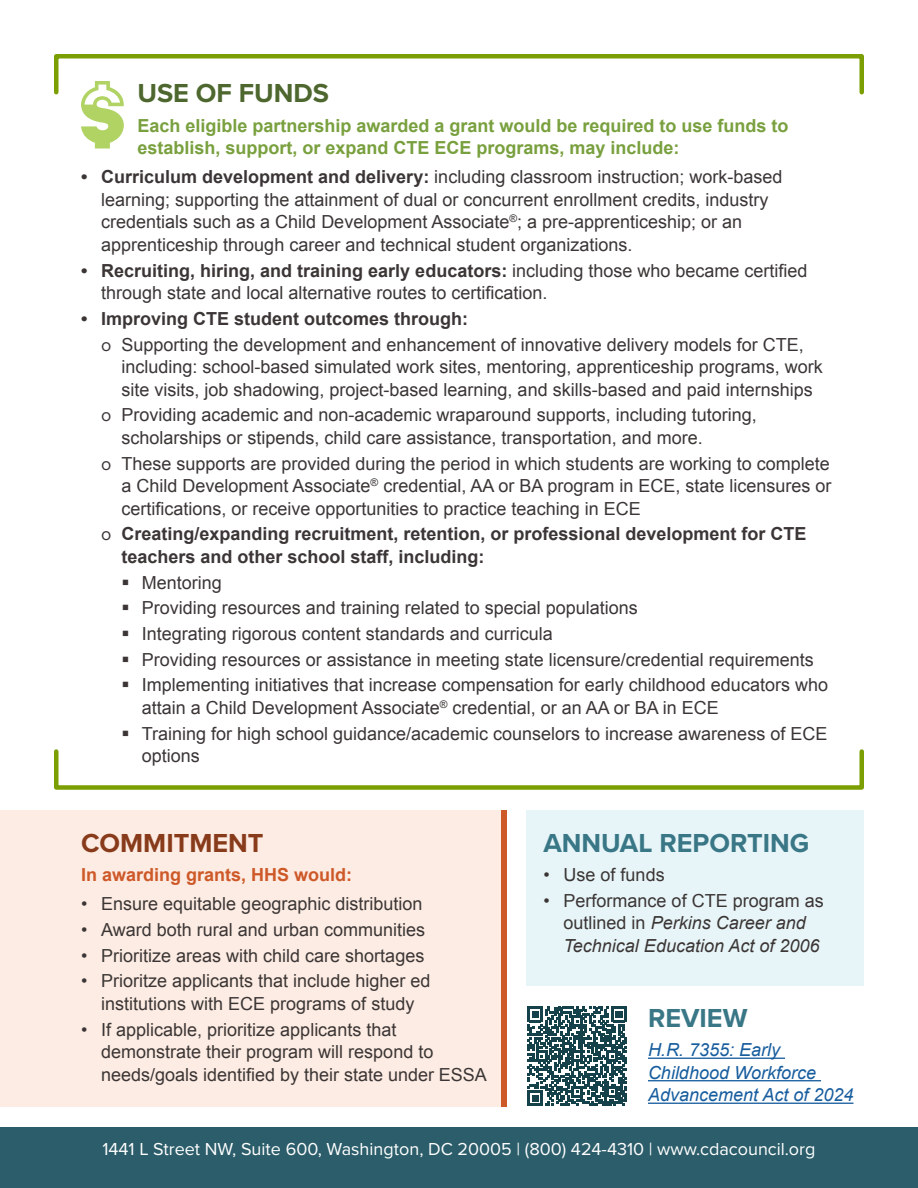
<style>
.page{position:relative;width:918px;height:1188px;background:#fff}
.page>*{position:absolute;margin:0;border:0;box-sizing:border-box;transform-origin:0 0}
.Section_Titles{font:700 27px "Proxima Nova";color:#397787}
.Section_Titles-2{font:700 27px "Proxima Nova";color:#883b1b}
.Section_Titles-3{font:700 27px "Proxima Nova";color:#4d672e}
.t1{font:18px/22.5px "Arial";color:#3b3635}
.t2{font:700 18px/22.5px "Arial";color:#3b3635}
.Body_Copy{font:700 18px/22.5px "Arial";color:#79a03e}
.t3{font:italic 18px/22.5px "Arial";color:#3b3635}
.t4{font:18px "Proxima Nova";color:#fff}
.Body_Copy-2{font:italic 18px/22.5px "Arial";color:#175d9e}
.Body_Copy-3{font:700 18px "Arial";color:#cd5928}
.s1{font-weight:700}
.s2{font-family:"Proxima Nova"}
.s3{font-family:"Proxima Nova";font-weight:400}
.s4{font-style:normal}
</style>
<div class="page">
<div style="left:526px;top:810px;width:338px;height:176px;background:#e8f5f8"></div>
<div style="left:0;top:810px;width:506px;height:297px;background:#fdece3"></div>
<div style="left:54px;top:54px;width:810px;height:40px;border:4px solid #7b9f03"></div>
<svg style="left:81px;top:81px;width:43px;height:67px"></svg>
<div style="left:54px;top:749px;width:810px;height:41px;border:4px solid #7b9f03"></div>
<div style="left:501px;top:810px;width:5px;height:297px;background:#cd5928"></div>
<svg style="left:528px;top:1007px;width:99px;height:99px"></svg>
<hr style="left:648px;top:1058px;width:137px;height:1px;background:#175d9e">
<hr style="left:648px;top:1080px;width:173px;height:1px;background:#175d9e">
<hr style="left:648px;top:1103px;width:205px;height:1px;background:#175d9e">
<div style="left:0;top:1127px;width:918px;height:61px;background:#2b5d6a"></div>
<p class="Section_Titles-3" style="left:137px;top:73px;width:193px">USE OF FUNDS</p>
<p class="Body_Copy" style="left:137px;top:115px;width:653px">Each eligible partnership awarded a grant would be required to use funds to establish, support, or expand CTE ECE programs, may include:</p>
<p class="t1" style="left:101px;top:166px;width:683px;text-indent:-20px"><span class="s1">• Curriculum development and delivery:</span> including classroom instruction; work-based learning; supporting the attainment of dual or concurrent enrollment credits, industry credentials such as a Child Development Associate<sup>®</sup>; a pre-apprenticeship; or an apprenticeship through career and technical student organizations.</p>
<p class="t1" style="left:101px;top:259px;width:708px;text-indent:-20px"><span class="s1">• Recruiting, hiring, and training early educators:</span> including those who became certified through state and local alternative routes to certification.</p>
<p class="t2" style="left:81px;top:308px;width:389px">• Improving CTE student outcomes through:</p>
<p class="t1" style="left:122px;top:333px;width:703px;text-indent:-20px"><span class="s2">o</span> Supporting the development and enhancement of innovative delivery models for CTE, including: school-based simulated work sites, mentoring, apprenticeship programs, work site visits, job shadowing, project-based learning, and skills-based and paid internships</p>
<p class="t1" style="left:122px;top:404px;width:637px;text-indent:-20px"><span class="s2">o</span> Providing academic and non-academic wraparound supports, including tutoring, scholarships or stipends, child care assistance, transportation, and more.</p>
<p class="t1" style="left:122px;top:452px;width:712px;text-align:justify;text-indent:-20px"><span class="s2">o</span> These supports are provided during the period in which students are working to complete a Child Development Associate<sup>®</sup> credential, AA or BA program in ECE, state licensures or certifications, or receive opportunities to practice teaching in ECE</p>
<p class="t2" style="left:122px;top:523px;width:687px;text-indent:-20px"><span class="s3">o</span> Creating/expanding recruitment, retention, or professional development for CTE teachers and other school staff, including:</p>
<p class="t1" style="left:142px;top:571px;width:82px">Mentoring</p>
<p class="t1" style="left:142px;top:597px;width:498px">Providing resources and training related to special populations</p>
<p class="t1" style="left:142px;top:623px;width:413px">Integrating rigorous content standards and curricula</p>
<p class="t1" style="left:142px;top:648px;width:674px">Providing resources or assistance in meeting state licensure/credential requirements</p>
<p class="t1" style="left:142px;top:674px;width:688px">Implementing initiatives that increase compensation for early childhood educators who attain a Child Development Associate<sup>®</sup> credential, or an AA or BA in ECE</p>
<p class="t1" style="left:142px;top:722px;width:687px">Training for high school guidance/academic counselors to increase awareness of ECE options</p>
<p class="Section_Titles-2" style="left:81px;top:822px;width:184px">COMMITMENT</p>
<p class="Body_Copy-3" style="left:81px;top:863px;width:273px">In awarding grants, HHS would:</p>
<p class="t1" style="left:81px;top:893px;width:343px">• Ensure equitable geographic distribution</p>
<p class="t1" style="left:81px;top:918px;width:346px">• Award both rural and urban communities</p>
<p class="t1" style="left:81px;top:944px;width:345px">• Prioritize areas with child care shortages</p>
<p class="t1" style="left:81px;top:970px;width:351px;text-align:center">• Prioritze applicants that include higher ed institutions with ECE programs of study</p>
<p class="t1" style="left:101px;top:1018px;width:387px;text-indent:-20px">• If applicable, prioritize applicants that demonstrate their program will respond to needs/goals identified by their state under ESSA</p>
<p class="Section_Titles" style="left:543px;top:822px;width:268px">ANNUAL REPORTING</p>
<p class="t1" style="left:543px;top:863px;width:123px">• Use of funds</p>
<p class="t3" style="left:564px;top:889px;width:262px;text-indent:-20px"><span class="s4">• Performance of CTE program as outlined in</span> Perkins Career and<br>Technical Education Act of 2006</p>
<p class="Section_Titles" style="left:648px;top:998px;width:101px">REVIEW</p>
<p class="Body_Copy-2" style="left:648px;top:1039px;width:207px">H.R. 7355: Early<br>Childhood Workforce<br>Advancement Act of 2024</p>
<p class="t4" style="left:102px;top:1136px;width:715px">1441 L Street NW, Suite 600, Washington, DC 20005 | (800) 424-4310 | www.cdacouncil.org</p>
</div>
